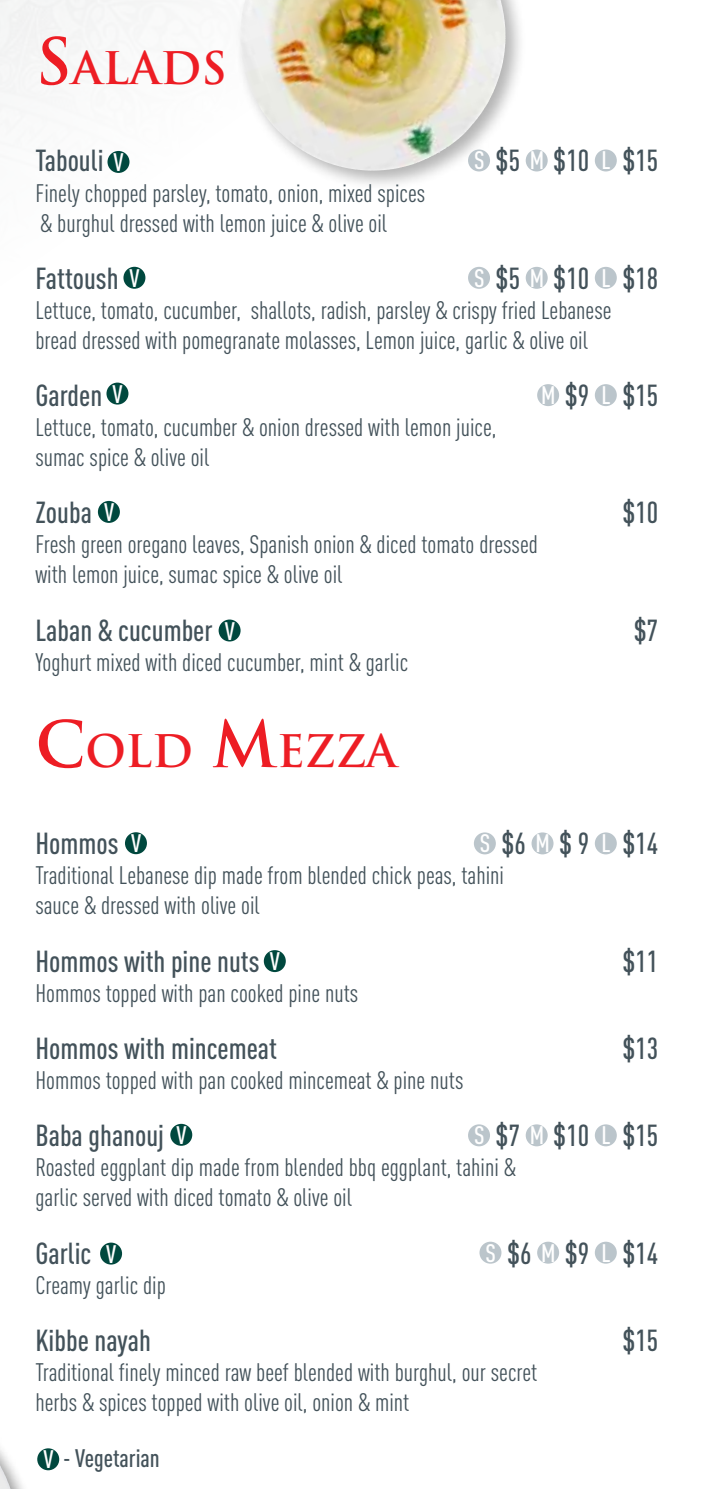
<style>
.page{position:relative;width:702px;height:1489px;background:#fff}
.page>*{position:absolute;margin:0;border:0;box-sizing:border-box;transform-origin:0 0}
.t1{font:700 43.75px "Trajan";color:#ed1d24}
.t2{font:500 condensed 30px "DINOT";color:#43525a}
.t3{font:condensed 25px/30px "DINOT";color:#43525a}
.t4{font:500 condensed 25px "DINOT";color:#43525a}
.t5{font:500 condensed 25px "DINOT";color:#fff}
.s1{font-size:62.5px}
.s2{font-size:25px;color:#fff}
.s3{color:#fff}
</style>
<div class="page">
<svg style="left:0;top:0;width:241px;height:642px"></svg>
<div style="left:234px;top:0;width:292px;height:192px;background:#000;opacity:.3"></div>
<img style="left:240px;top:0;width:261px;height:34px">
<div style="left:468px;top:149px;width:22px;height:22px;background:#bbc5cb;border-radius:50%"></div>
<div style="left:525px;top:149px;width:22px;height:22px;background:#bbc5cb;border-radius:50%"></div>
<div style="left:594px;top:149px;width:22px;height:22px;background:#bbc5cb;border-radius:50%"></div>
<div style="left:468px;top:267px;width:22px;height:22px;background:#bbc5cb;border-radius:50%"></div>
<div style="left:525px;top:267px;width:22px;height:22px;background:#bbc5cb;border-radius:50%"></div>
<div style="left:594px;top:267px;width:22px;height:22px;background:#bbc5cb;border-radius:50%"></div>
<div style="left:537px;top:384px;width:22px;height:22px;background:#bbc5cb;border-radius:50%"></div>
<div style="left:594px;top:384px;width:22px;height:22px;background:#bbc5cb;border-radius:50%"></div>
<div style="left:474px;top:832px;width:22px;height:22px;background:#bbc5cb;border-radius:50%"></div>
<div style="left:531px;top:832px;width:22px;height:22px;background:#bbc5cb;border-radius:50%"></div>
<div style="left:594px;top:832px;width:22px;height:22px;background:#bbc5cb;border-radius:50%"></div>
<div style="left:468px;top:1124px;width:22px;height:22px;background:#bbc5cb;border-radius:50%"></div>
<div style="left:525px;top:1124px;width:22px;height:22px;background:#bbc5cb;border-radius:50%"></div>
<div style="left:594px;top:1124px;width:22px;height:22px;background:#bbc5cb;border-radius:50%"></div>
<div style="left:479px;top:1241px;width:22px;height:22px;background:#bbc5cb;border-radius:50%"></div>
<div style="left:537px;top:1241px;width:22px;height:22px;background:#bbc5cb;border-radius:50%"></div>
<div style="left:594px;top:1241px;width:22px;height:22px;background:#bbc5cb;border-radius:50%"></div>
<img style="left:0;top:1464px;width:11px;height:24px">
<div style="left:107px;top:151px;width:22px;height:22px;background:#00483e;border-radius:50%"></div>
<div style="left:37px;top:1448px;width:22px;height:22px;background:#00483e;border-radius:50%"></div>
<div style="left:123px;top:267px;width:22px;height:22px;background:#00483e;border-radius:50%"></div>
<div style="left:106px;top:382px;width:22px;height:22px;background:#00483e;border-radius:50%"></div>
<div style="left:98px;top:501px;width:22px;height:22px;background:#00483e;border-radius:50%"></div>
<div style="left:218px;top:619px;width:22px;height:22px;background:#00483e;border-radius:50%"></div>
<div style="left:125px;top:832px;width:22px;height:22px;background:#00483e;border-radius:50%"></div>
<div style="left:264px;top:950px;width:22px;height:22px;background:#00483e;border-radius:50%"></div>
<div style="left:170px;top:1123px;width:22px;height:22px;background:#00483e;border-radius:50%"></div>
<div style="left:100px;top:1242px;width:22px;height:22px;background:#00483e;border-radius:50%"></div>
<h1 class="t1" style="left:35px;top:41px;width:193px"><span class="s1">S</span> ALADS</h1>
<p class="t2" style="left:35px;top:143px;width:70px">Tabouli</p>
<p class="t2" style="left:474px;top:143px;width:186px"><span class="s2">S</span> $5 <span class="s2">M</span> $10 <span class="s2">L</span> $15</p>
<p class="t3" style="left:35px;top:177px;width:391px">Finely chopped parsley, tomato, onion, mixed spices &amp; burghul dressed with lemon juice &amp; olive oil</p>
<p class="t2" style="left:35px;top:260px;width:85px">Fattoush</p>
<p class="t2" style="left:474px;top:260px;width:186px"><span class="s2">S</span> $5 <span class="s2">M</span> $10 <span class="s2">L</span> $18</p>
<p class="t3" style="left:35px;top:295px;width:577px">Lettuce, tomato, cucumber, shallots, radish, parsley &amp; crispy fried Lebanese bread dressed with pomegranate molasses, Lemon juice, garlic &amp; olive oil</p>
<p class="t2" style="left:35px;top:377px;width:68px">Garden</p>
<p class="t2" style="left:541px;top:377px;width:119px"><span class="s2">M</span> $9 <span class="s2">L</span> $15</p>
<p class="t3" style="left:35px;top:412px;width:462px">Lettuce, tomato, cucumber &amp; onion dressed with lemon juice, sumac spice &amp; olive oil</p>
<p class="t2" style="left:35px;top:495px;width:58px">Zouba</p>
<p class="t2" style="left:622px;top:495px;width:37px">$10</p>
<p class="t3" style="left:35px;top:529px;width:504px">Fresh green oregano leaves, Spanish onion &amp; diced tomato dressed with lemon juice, sumac spice &amp; olive oil</p>
<p class="t2" style="left:35px;top:612px;width:179px">Laban &amp; cucumber</p>
<p class="t2" style="left:633px;top:612px;width:26px">$7</p>
<p class="t3" style="left:35px;top:647px;width:374px">Yoghurt mixed with diced cucumber, mint &amp; garlic</p>
<p class="t5" style="left:114px;top:147px;width:12px">V</p>
<p class="t5" style="left:130px;top:263px;width:12px">V</p>
<p class="t5" style="left:113px;top:379px;width:12px">V</p>
<p class="t5" style="left:104px;top:497px;width:12px">V</p>
<p class="t5" style="left:225px;top:615px;width:12px">V</p>
<h1 class="t1" style="left:35px;top:724px;width:363px"><span class="s1">C</span>OLD <span class="s1">M</span>EZZA</h1>
<p class="t2" style="left:35px;top:826px;width:85px">Hommos</p>
<p class="t2" style="left:480px;top:826px;width:180px"><span class="s2">S</span> $6 <span class="s2">M</span> $ 9 <span class="s2">L</span> $14</p>
<p class="t3" style="left:35px;top:860px;width:470px">Traditional Lebanese dip made from blended chick peas, tahini sauce &amp; dressed with olive oil</p>
<p class="t2" style="left:35px;top:943px;width:225px">Hommos with pine nuts</p>
<p class="t2" style="left:622px;top:943px;width:37px">$11</p>
<p class="t3" style="left:35px;top:977px;width:324px">Hommos topped with pan cooked pine nuts</p>
<p class="t2" style="left:35px;top:1030px;width:243px">Hommos with mincemeat</p>
<p class="t2" style="left:622px;top:1030px;width:37px">$13</p>
<p class="t3" style="left:35px;top:1065px;width:429px">Hommos topped with pan cooked mincemeat &amp; pine nuts</p>
<p class="t2" style="left:35px;top:1117px;width:130px">Baba ghanouj</p>
<p class="t2" style="left:474px;top:1117px;width:186px"><span class="s2">S</span> $7 <span class="s2">M</span> $10 <span class="s2">L</span> $15</p>
<p class="t3" style="left:35px;top:1152px;width:482px">Roasted eggplant dip made from blended bbq eggplant, tahini &amp; garlic served with diced tomato &amp; olive oil</p>
<p class="t2" style="left:35px;top:1235px;width:57px">Garlic</p>
<p class="t2" style="left:485px;top:1235px;width:174px"><span class="s2">S</span> $6 <span class="s2">M</span> $9 <span class="s2">L</span> $14</p>
<p class="t3" style="left:35px;top:1269px;width:132px">Creamy garlic dip</p>
<p class="t2" style="left:35px;top:1322px;width:117px">Kibbe nayah</p>
<p class="t2" style="left:622px;top:1322px;width:37px">$15</p>
<p class="t3" style="left:35px;top:1356px;width:503px">Traditional finely minced raw beef blended with burghul, our secret herbs &amp; spices topped with olive oil, onion &amp; mint</p>
<p class="t4" style="left:43px;top:1443px;width:118px"><span class="s3">V</span> - Vegetarian</p>
<p class="t5" style="left:131px;top:828px;width:12px">V</p>
<p class="t5" style="left:270px;top:946px;width:12px">V</p>
<p class="t5" style="left:176px;top:1120px;width:12px">V</p>
<p class="t5" style="left:106px;top:1238px;width:12px">V</p>
</div>
